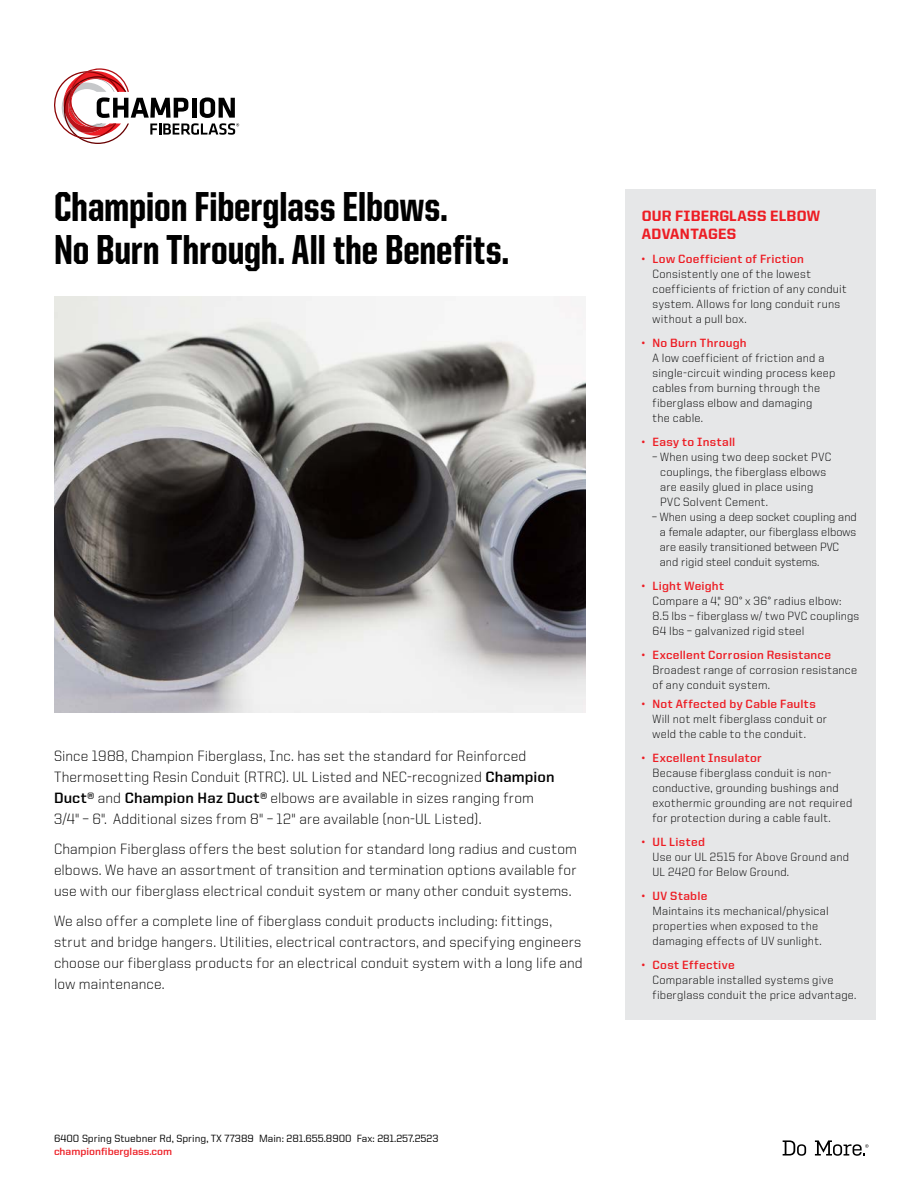
<style>
.page{position:relative;width:918px;height:1188px;background:#fff}
.page>*{position:absolute;margin:0;border:0;box-sizing:border-box;transform-origin:0 0}
.t1{font:800 42px/43.5px "United Sans Cond";letter-spacing:-.005em;color:#000}
.t2{font:300 15px/21px "United Sans Reg";letter-spacing:.01em;color:#000}
.t3{font:800 15px/18px "United Sans Reg";letter-spacing:.015em;color:#ed1d24}
.t4{font:300 12px/15px "United Sans Reg";letter-spacing:.02em;color:#000}
.t5{font:700 12px "United Sans Reg";letter-spacing:.025em;color:#ed1d24}
.t6{font:300 12px/15px "United Sans Reg";color:#000}
.t7{font:500 10.5px "United Sans Reg";color:#000}
.t8{font:700 10.5px "United Sans Reg";color:#ed1d24}
.s1{font-weight:700}
</style>
<div class="page">
<div style="left:625px;top:189px;width:251px;height:831px;background:#e6e7e8"></div>
<img style="left:54px;top:297px;width:531px;height:416px">
<svg style="left:54px;top:68px;width:185px;height:76px"></svg>
<svg style="left:783px;top:1140px;width:23px;height:16px"></svg>
<svg style="left:815px;top:1140px;width:54px;height:16px"></svg>
<h1 class="t1" style="left:54px;top:187px;width:456px">Champion Fiberglass Elbows.<br>No Burn Through. All the Benefits.</h1>
<p class="t2" style="left:54px;top:746px;width:502px">Since 1988, Champion Fiberglass, Inc. has set the standard for Reinforced Thermosetting Resin Conduit (RTRC). UL Listed and NEC-recognized <span class="s1">Champion Duct®</span> and <span class="s1">Champion Haz Duct®</span> elbows are available in sizes ranging from 3/4" – 6". Additional sizes from 8" – 12" are available (non-UL Listed).</p>
<p class="t2" style="left:54px;top:839px;width:524px;text-align:justify">Champion Fiberglass offers the best solution for standard long radius and custom elbows. We have an assortment of transition and termination options available for use with our fiberglass electrical conduit system or many other conduit systems.</p>
<p class="t2" style="left:54px;top:911px;width:530px">We also offer a complete line of fiberglass conduit products including: fittings, strut and bridge hangers. Utilities, electrical contractors, and specifying engineers choose our fiberglass products for an electrical conduit system with a long life and low maintenance.</p>
<p class="t7" style="left:54px;top:1134px;width:386px">6400 Spring Stuebner Rd, Spring, TX 77389 Main: 281.655.8900 Fax: 281.257.2523</p>
<p class="t8" style="left:54px;top:1147px;width:120px">championfiberglass.com</p>
<p class="t3" style="left:642px;top:207px;width:180px">OUR FIBERGLASS ELBOW<br>ADVANTAGES</p>
<p class="t5" style="left:642px;top:254px;width:164px">• Low Coefficient of Friction</p>
<p class="t4" style="left:653px;top:267px;width:196px">Consistently one of the lowest coefficients of friction of any conduit system. Allows for long conduit runs without a pull box.</p>
<p class="t5" style="left:642px;top:338px;width:106px">• No Burn Through</p>
<p class="t4" style="left:653px;top:351px;width:184px">A low coefficient of friction and a single-circuit winding process keep cables from burning through the fiberglass elbow and damaging<br>the cable.</p>
<p class="t5" style="left:642px;top:437px;width:95px">• Easy to Install</p>
<p class="t4" style="left:660px;top:450px;width:173px;text-indent:-8px">– When using two deep socket PVC couplings, the fiberglass elbows are easily glued in place using<br>PVC Solvent Cement.</p>
<p class="t6" style="left:660px;top:510px;width:198px;text-indent:-8px">– When using a deep socket coupling and a female adapter, our fiberglass elbows are easily transitioned between PVC and rigid steel conduit systems.</p>
<p class="t5" style="left:642px;top:581px;width:84px">• Light Weight</p>
<p class="t4" style="left:653px;top:594px;width:208px">Compare a 4", 90° x 36° radius elbow:<br>8.5 lbs – fiberglass w/ two PVC couplings<br>64 lbs – galvanized rigid steel</p>
<p class="t5" style="left:642px;top:650px;width:191px">• Excellent Corrosion Resistance</p>
<p class="t4" style="left:653px;top:663px;width:206px">Broadest range of corrosion resistance of any conduit system.</p>
<p class="t5" style="left:642px;top:699px;width:176px">• Not Affected by Cable Faults</p>
<p class="t4" style="left:653px;top:712px;width:176px">Will not melt fiberglass conduit or weld the cable to the conduit.</p>
<p class="t5" style="left:642px;top:753px;width:122px">• Excellent Insulator</p>
<p class="t4" style="left:653px;top:766px;width:201px">Because fiberglass conduit is non&shy;conductive, grounding bushings and exothermic grounding are not required for protection during a cable fault.</p>
<p class="t5" style="left:642px;top:837px;width:65px">• UL Listed</p>
<p class="t4" style="left:653px;top:850px;width:198px">Use our UL 2515 for Above Ground and<br>UL 2420 for Below Ground.</p>
<p class="t5" style="left:642px;top:891px;width:67px">• UV Stable</p>
<p class="t4" style="left:653px;top:904px;width:178px">Maintains its mechanical/physical properties when exposed to the damaging effects of UV sunlight.</p>
<p class="t5" style="left:642px;top:960px;width:95px">• Cost Effective</p>
<p class="t4" style="left:653px;top:973px;width:205px">Comparable installed systems give fiberglass conduit the price advantage.</p>
</div>
